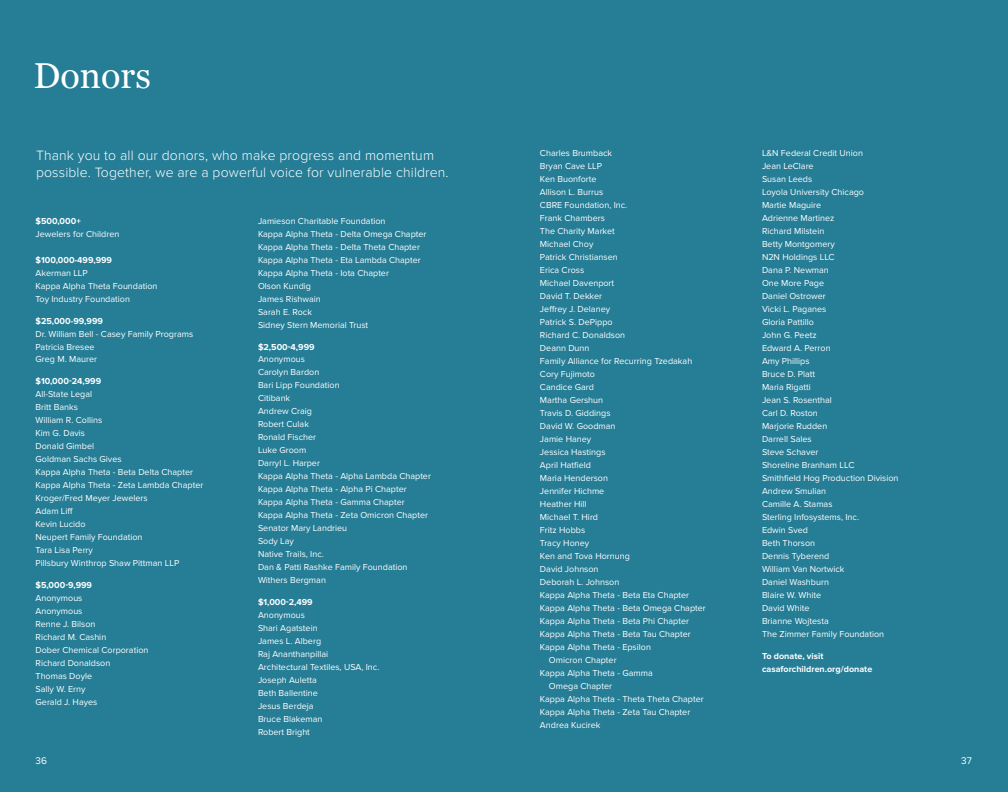
<style>
.page{position:relative;width:1008px;height:792px;background:#257d96}
.page>*{position:absolute;margin:0;border:0;box-sizing:border-box;transform-origin:0 0}
.t1{font:36px "Georgia";color:#fff}
.t2{font:300 14px/17.1px "Proxima Nova";letter-spacing:.01em;color:#fff}
.t3{font:10px "Proxima Nova";color:#fff}
.t4{font:9px/13px "Proxima Nova";color:#fff}
.t5{font:700 9px/13px "Proxima Nova";color:#fff}
</style>
<div class="page">
<h1 class="t1" style="left:34px;top:50px;width:119px">Donors</h1>
<h2 class="t2" style="left:36px;top:147px;width:414px">Thank you to all our donors, who make progress and momentum possible. Together, we are a powerful voice for vulnerable children.</h2>
<p class="t5" style="left:36px;top:214px;width:47px">$500,000+</p>
<p class="t4" style="left:36px;top:227px;width:85px">Jewelers for Children</p>
<p class="t5" style="left:36px;top:253px;width:78px">$100,000-499,999</p>
<p class="t4" style="left:36px;top:266px;width:124px">Akerman LLP<br>Kappa Alpha Theta Foundation<br>Toy Industry Foundation</p>
<p class="t5" style="left:36px;top:314px;width:69px">$25,000-99,999</p>
<p class="t4" style="left:36px;top:327px;width:159px">Dr. William Bell - Casey Family Programs<br>Patricia Bresee<br>Greg M. Maurer</p>
<p class="t5" style="left:36px;top:375px;width:67px">$10,000-24,999</p>
<p class="t4" style="left:36px;top:388px;width:169px">All-State Legal<br>Britt Banks<br>William R. Collins<br>Kim G. Davis<br>Donald Gimbel<br>Goldman Sachs Gives<br>Kappa Alpha Theta - Beta Delta Chapter<br>Kappa Alpha Theta - Zeta Lambda Chapter<br>Kroger/Fred Meyer Jewelers<br>Adam Liff<br>Kevin Lucido<br>Neupert Family Foundation<br>Tara Lisa Perry<br>Pillsbury Winthrop Shaw Pittman LLP</p>
<p class="t5" style="left:36px;top:579px;width:58px">$5,000-9,999</p>
<p class="t4" style="left:36px;top:592px;width:114px">Anonymous<br>Anonymous<br>Renne J. Bilson<br>Richard M. Cashin<br>Dober Chemical Corporation<br>Richard Donaldson<br>Thomas Doyle<br>Sally W. Erny<br>Gerald J. Hayes</p>
<p class="t4" style="left:258px;top:214px;width:170px">Jamieson Charitable Foundation<br>Kappa Alpha Theta - Delta Omega Chapter<br>Kappa Alpha Theta - Delta Theta Chapter<br>Kappa Alpha Theta - Eta Lambda Chapter<br>Kappa Alpha Theta - Iota Chapter<br>Olson Kundig<br>James Rishwain<br>Sarah E. Rock<br>Sidney Stern Memorial Trust</p>
<p class="t5" style="left:258px;top:340px;width:58px">$2,500-4,999</p>
<p class="t4" style="left:258px;top:353px;width:175px">Anonymous<br>Carolyn Bardon<br>Bari Lipp Foundation<br>Citibank<br>Andrew Craig<br>Robert Culak<br>Ronald Fischer<br>Luke Groom<br>Darryl L. Harper<br>Kappa Alpha Theta - Alpha Lambda Chapter<br>Kappa Alpha Theta - Alpha Pi Chapter<br>Kappa Alpha Theta - Gamma Chapter<br>Kappa Alpha Theta - Zeta Omicron Chapter<br>Senator Mary Landrieu<br>Sody Lay<br>Native Trails, Inc.<br>Dan &amp; Patti Rashke Family Foundation<br>Withers Bergman</p>
<p class="t5" style="left:258px;top:596px;width:56px">$1,000-2,499</p>
<p class="t4" style="left:258px;top:609px;width:123px">Anonymous<br>Shari Agatstein<br>James L. Alberg<br>Raj Ananthanpillai<br>Architectural Textiles, USA, Inc.<br>Joseph Auletta<br>Beth Ballentine<br>Jesus Berdeja<br>Bruce Blakeman<br>Robert Bright</p>
<p class="t4" style="left:540px;top:147px;width:74px">Charles Brumback</p>
<p class="t4" style="left:540px;top:160px;width:64px">Bryan Cave LLP</p>
<p class="t4" style="left:540px;top:173px;width:58px">Ken Buonforte</p>
<p class="t4" style="left:540px;top:186px;width:65px">Allison L. Burrus</p>
<p class="t4" style="left:540px;top:199px;width:89px">CBRE Foundation, Inc.</p>
<p class="t4" style="left:540px;top:212px;width:67px">Frank Chambers</p>
<p class="t4" style="left:540px;top:225px;width:76px">The Charity Market</p>
<p class="t4" style="left:540px;top:238px;width:55px">Michael Choy</p>
<p class="t4" style="left:540px;top:251px;width:79px">Patrick Christiansen</p>
<p class="t4" style="left:540px;top:264px;width:46px">Erica Cross</p>
<p class="t4" style="left:540px;top:277px;width:76px">Michael Davenport</p>
<p class="t4" style="left:540px;top:290px;width:64px">David T. Dekker</p>
<p class="t4" style="left:540px;top:303px;width:72px">Jeffrey J. Delaney</p>
<p class="t4" style="left:540px;top:316px;width:74px">Patrick S. DePippo</p>
<p class="t4" style="left:540px;top:329px;width:87px">Richard C. Donaldson</p>
<p class="t4" style="left:540px;top:342px;width:51px">Deann Dunn</p>
<p class="t4" style="left:540px;top:355px;width:154px">Family Alliance for Recurring Tzedakah</p>
<p class="t4" style="left:540px;top:368px;width:57px">Cory Fujimoto</p>
<p class="t4" style="left:540px;top:381px;width:56px">Candice Gard</p>
<p class="t4" style="left:540px;top:394px;width:65px">Martha Gershun</p>
<p class="t4" style="left:540px;top:407px;width:72px">Travis D. Giddings</p>
<p class="t4" style="left:540px;top:420px;width:77px">David W. Goodman</p>
<p class="t4" style="left:540px;top:433px;width:53px">Jamie Haney</p>
<p class="t4" style="left:540px;top:446px;width:67px">Jessica Hastings</p>
<p class="t4" style="left:540px;top:459px;width:53px">April Hatfield</p>
<p class="t4" style="left:540px;top:472px;width:70px">Maria Henderson</p>
<p class="t4" style="left:540px;top:485px;width:66px">Jennifer Hichme</p>
<p class="t4" style="left:540px;top:498px;width:48px">Heather Hill</p>
<p class="t4" style="left:540px;top:511px;width:60px">Michael T. Hird</p>
<p class="t4" style="left:540px;top:524px;width:47px">Fritz Hobbs</p>
<p class="t4" style="left:540px;top:537px;width:51px">Tracy Honey</p>
<p class="t4" style="left:540px;top:550px;width:91px">Ken and Tova Hornung</p>
<p class="t4" style="left:540px;top:563px;width:60px">David Johnson</p>
<p class="t4" style="left:540px;top:576px;width:81px">Deborah L. Johnson</p>
<p class="t4" style="left:540px;top:589px;width:151px">Kappa Alpha Theta - Beta Eta Chapter</p>
<p class="t4" style="left:540px;top:602px;width:167px">Kappa Alpha Theta - Beta Omega Chapter</p>
<p class="t4" style="left:540px;top:615px;width:151px">Kappa Alpha Theta - Beta Phi Chapter</p>
<p class="t4" style="left:540px;top:628px;width:152px">Kappa Alpha Theta - Beta Tau Chapter</p>
<p class="t4" style="left:540px;top:641px;width:112px">Kappa Alpha Theta - Epsilon</p>
<p class="t4" style="left:549px;top:654px;width:69px">Omicron Chapter</p>
<p class="t4" style="left:540px;top:667px;width:114px">Kappa Alpha Theta - Gamma</p>
<p class="t4" style="left:549px;top:680px;width:65px">Omega Chapter</p>
<p class="t4" style="left:540px;top:693px;width:165px">Kappa Alpha Theta - Theta Theta Chapter</p>
<p class="t4" style="left:540px;top:706px;width:152px">Kappa Alpha Theta - Zeta Tau Chapter</p>
<p class="t4" style="left:540px;top:719px;width:62px">Andrea Kucirek</p>
<p class="t4" style="left:762px;top:147px;width:138px">L&amp;N Federal Credit Union<br>Jean LeClare<br>Susan Leeds<br>Loyola University Chicago<br>Martie Maguire<br>Adrienne Martinez<br>Richard Milstein<br>Betty Montgomery<br>N2N Holdings LLC<br>Dana P. Newman<br>One More Page<br>Daniel Ostrower<br>Vicki L. Paganes<br>Gloria Pattillo<br>John G. Peetz<br>Edward A. Perron<br>Amy Phillips<br>Bruce D. Platt<br>Maria Rigatti<br>Jean S. Rosenthal<br>Carl D. Roston<br>Marjorie Rudden<br>Darrell Sales<br>Steve Schaver<br>Shoreline Branham LLC<br>Smithfield Hog Production Division<br>Andrew Smulian<br>Camille A. Stamas<br>Sterling Infosystems, Inc.<br>Edwin Sved<br>Beth Thorson<br>Dennis Tyberend<br>William Van Nortwick<br>Daniel Washburn<br>Blaire W. White<br>David White<br>Brianne Wojtesta<br>The Zimmer Family Foundation</p>
<p class="t5" style="left:762px;top:650px;width:112px">To donate, visit casaforchildren.org/donate</p>
<p class="t3" style="left:36px;top:754px;width:13px">36</p>
<p class="t3" style="left:961px;top:755px;width:12px">37</p>
</div>
